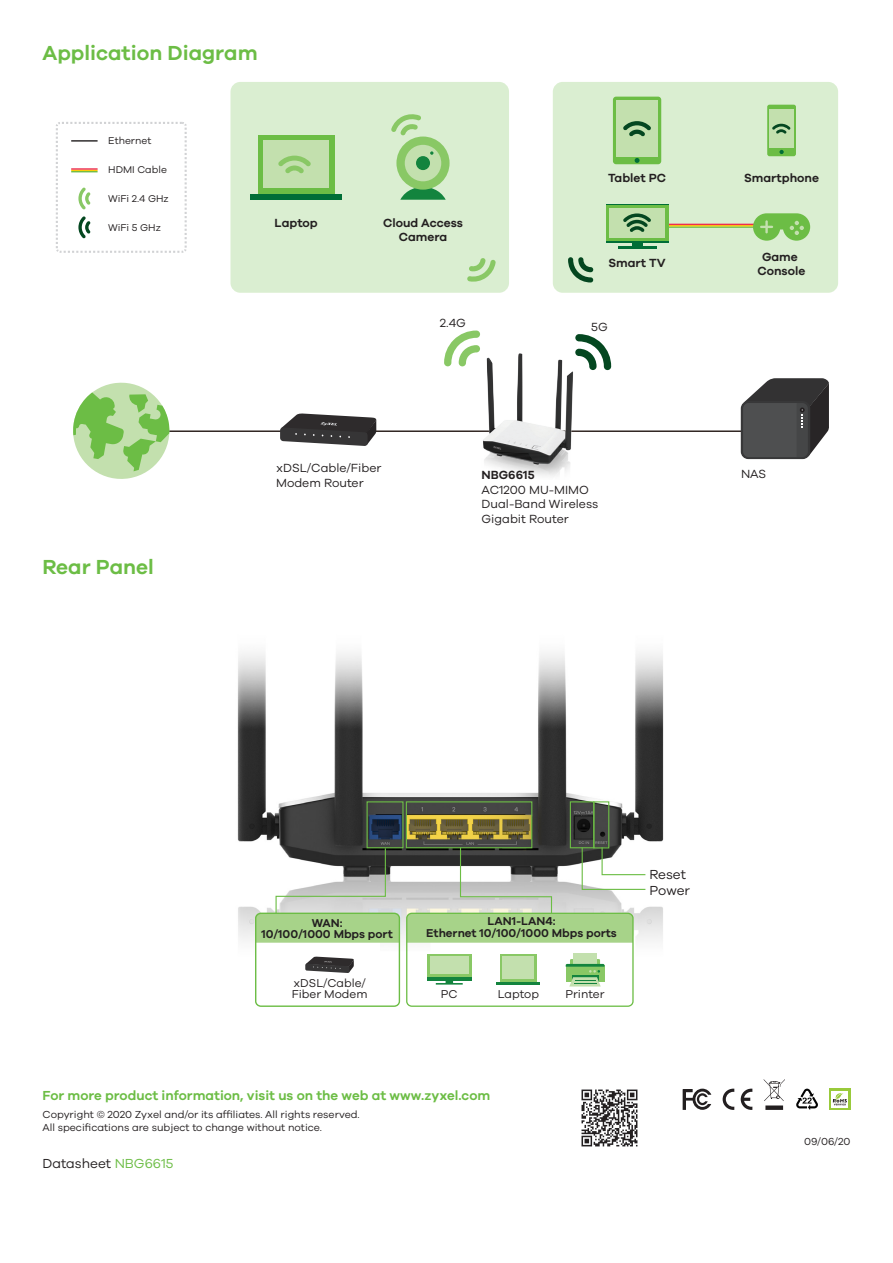
<style>
.page{position:relative;width:893px;height:1263px;background:#fff}
.page>*{position:absolute;margin:0;border:0;box-sizing:border-box;transform-origin:0 0}
.t1{font:600 21px "Galano Grotesque";color:#6cbd45}
.t2{font:600 13.5px "Galano Grotesque";color:#6cbd45}
.t3{font:13.5px "Galano Grotesque";color:#231f20}
.t4{font:12.15px/14.5px "Galano Grotesque";color:#231f20}
.t5{font:600 12.15px/14.5px "Galano Grotesque";color:#231f20;text-align:center}
.t6{font:600 11.7px/11.7px "Galano Grotesque";color:#231f20;text-align:center}
.t7{font:11.7px/11.7px "Galano Grotesque";color:#231f20}
.brand_2_0_copyright{font:10.5px "Galano Grotesque";color:#231f20}
.t8{font:10.2px "Galano Grotesque";color:#231f20}
.s1{color:#6cbd45}
</style>
<div class="page">
<img style="left:581px;top:1089px;width:57px;height:58px">
<svg style="left:723px;top:1089px;width:11px;height:21px"></svg>
<svg style="left:741px;top:1089px;width:11px;height:21px"></svg>
<div style="left:829px;top:1089px;width:21px;height:21px;background:#99ca3b"></div>
<svg style="left:831px;top:1091px;width:17px;height:17px"></svg>
<svg style="left:833px;top:1092px;width:14px;height:13px"></svg>
<svg style="left:683px;top:1089px;width:28px;height:21px"></svg>
<svg style="left:796px;top:1089px;width:22px;height:21px"></svg>
<svg style="left:764px;top:1079px;width:21px;height:31px"></svg>
<img style="left:237px;top:653px;width:427px;height:353px">
<div style="left:230px;top:82px;width:279px;height:211px;background:#daeed1;border-radius:10px"></div>
<div style="left:553px;top:82px;width:285px;height:211px;background:#daeed1;border-radius:10px"></div>
<hr style="left:140px;top:430px;width:676px;height:2px;background:#221612">
<hr style="left:664px;top:226px;width:97px;height:2px;background:#6cbd45">
<hr style="left:664px;top:225px;width:97px;height:1px;background:#feca0a">
<hr style="left:664px;top:224px;width:97px;height:1px;background:#ee2d50">
<svg style="left:568px;top:257px;width:25px;height:25px"></svg>
<svg style="left:56px;top:122px;width:131px;height:131px"></svg>
<svg style="left:73px;top:382px;width:100px;height:97px"></svg>
<img style="left:461px;top:353px;width:134px;height:124px">
<div style="left:258px;top:135px;width:76px;height:60px;background:#6cbd45"></div>
<div style="left:263px;top:141px;width:66px;height:47px;background:#c3e0ae"></div>
<div style="left:250px;top:194px;width:91px;height:6px;background:#006e37"></div>
<div style="left:613px;top:97px;width:48px;height:67px;background:#6cbd45;border-radius:3px"></div>
<div style="left:616px;top:100px;width:42px;height:56px;background:#c3e0ae"></div>
<svg style="left:635px;top:158px;width:4px;height:5px"></svg>
<div style="left:767px;top:105px;width:29px;height:51px;background:#6cbd45;border-radius:2px"></div>
<div style="left:769px;top:109px;width:25px;height:39px;background:#c3e0ae"></div>
<svg style="left:779px;top:150px;width:5px;height:4px"></svg>
<hr style="left:618px;top:247px;width:38px;height:2px;background:#006e37">
<div style="left:606px;top:205px;width:62px;height:38px;background:#006e37"></div>
<div style="left:606px;top:205px;width:62px;height:36px;background:#6cbd45"></div>
<div style="left:609px;top:208px;width:56px;height:29px;background:#c3e0ae"></div>
<div style="left:632px;top:242px;width:10px;height:6px;background:#006e37"></div>
<svg style="left:623px;top:213px;width:28px;height:19px"></svg>
<svg style="left:753px;top:213px;width:57px;height:28px"></svg>
<svg style="left:575px;top:334px;width:36px;height:36px"></svg>
<svg style="left:444px;top:330px;width:36px;height:36px"></svg>
<svg style="left:467px;top:258px;width:29px;height:24px"></svg>
<svg style="left:278px;top:156px;width:33px;height:17px"></svg>
<svg style="left:391px;top:114px;width:30px;height:22px"></svg>
<svg style="left:623px;top:121px;width:28px;height:15px"></svg>
<svg style="left:772px;top:124px;width:18px;height:10px"></svg>
<div style="left:741px;top:401px;width:69px;height:58px;background:#383839;border-radius:7px"></div>
<svg style="left:743px;top:378px;width:86px;height:79px"></svg>
<svg style="left:280px;top:413px;width:97px;height:33px"></svg>
<svg style="left:400px;top:188px;width:46px;height:12px"></svg>
<div style="left:396px;top:137px;width:54px;height:53px;background:#89c865;border-radius:50%"></div>
<div style="left:405px;top:145px;width:36px;height:36px;background:#c3e0ae;border-radius:50%"></div>
<svg style="left:430px;top:151px;width:3px;height:4px"></svg>
<div style="left:416px;top:156px;width:14px;height:14px;background:#13843e;border-radius:50%"></div>
<div style="left:406px;top:801px;width:126px;height:47px;border:1px solid #6cbd45"></div>
<div style="left:367px;top:801px;width:37px;height:47px;border:1px solid #6cbd45"></div>
<div style="left:570px;top:801px;width:24px;height:47px;border:1px solid #6cbd45"></div>
<div style="left:430px;top:913px;width:203px;height:93px;background:#fff;border-radius:5px"></div>
<div style="left:406px;top:913px;width:228px;height:94px;border:1px solid #6cbd45;border-radius:5px"></div>
<div style="left:573px;top:953px;width:24px;height:12px;background:#c3e0ae"></div>
<svg style="left:566px;top:959px;width:38px;height:27px"></svg>
<div style="left:500px;top:954px;width:37px;height:28px;background:#89c865"></div>
<div style="left:503px;top:956px;width:31px;height:23px;background:#c3e0ae"></div>
<hr style="left:496px;top:982px;width:44px;height:3px;background:#13843e">
<svg style="left:436px;top:980px;width:27px;height:4px"></svg>
<svg style="left:427px;top:976px;width:44px;height:4px"></svg>
<div style="left:427px;top:954px;width:44px;height:22px;background:#89c865"></div>
<div style="left:430px;top:956px;width:39px;height:18px;background:#c3e0ae"></div>
<div style="left:256px;top:913px;width:124px;height:93px;background:#fff;border-radius:5px"></div>
<svg style="left:256px;top:847px;width:143px;height:96px"></svg>
<div style="left:255px;top:912px;width:145px;height:95px;border:1px solid #6cbd45;border-radius:5px"></div>
<svg style="left:305px;top:956px;width:49px;height:17px"></svg>
<div style="left:593px;top:801px;width:16px;height:47px;border:1px solid #6cbd45"></div>
<svg style="left:407px;top:846px;width:240px;height:97px"></svg>
<p class="t1" style="left:43px;top:40px;width:217px">Application Diagram</p>
<p class="t8" style="left:108px;top:135px;width:45px">Ethernet</p>
<p class="t8" style="left:108px;top:163px;width:60px">HDMI Cable</p>
<p class="t8" style="left:108px;top:192px;width:62px">WiFi 2.4 GHz</p>
<p class="t8" style="left:108px;top:221px;width:54px">WiFi 5 GHz</p>
<p class="t5" style="left:274px;top:215px;width:45px">Laptop</p>
<p class="t5" style="left:383px;top:215px;width:81px">Cloud Access<br>Camera</p>
<p class="t5" style="left:608px;top:170px;width:60px">Tablet PC</p>
<p class="t5" style="left:744px;top:170px;width:76px">Smartphone</p>
<p class="t5" style="left:608px;top:256px;width:59px">Smart TV</p>
<p class="t5" style="left:757px;top:249px;width:49px">Game<br>Console</p>
<p class="t4" style="left:440px;top:316px;width:28px">2.4G</p>
<p class="t4" style="left:591px;top:319px;width:18px">5G</p>
<p class="t1" style="left:43px;top:554px;width:113px">Rear Panel</p>
<p class="t4" style="left:276px;top:460px;width:107px">xDSL/Cable/Fiber<br>Modem Router</p>
<p class="t5" style="left:481px;top:467px;width:55px">NBG6615</p>
<p class="t4" style="left:741px;top:467px;width:27px">NAS</p>
<p class="t4" style="left:481px;top:482px;width:118px">AC1200 MU-MIMO<br>Dual-Band Wireless<br>Gigabit Router</p>
<p class="t3" style="left:649px;top:866px;width:38px">Reset</p>
<p class="t3" style="left:649px;top:882px;width:42px">Power</p>
<p class="t6" style="left:261px;top:916px;width:133px">WAN:<br>10/100/1000 Mbps port</p>
<p class="t7" style="left:292px;top:976px;width:77px">xDSL/Cable/<br>Fiber Modem</p>
<p class="t6" style="left:426px;top:915px;width:192px">LAN1-LAN4:<br>Ethernet 10/100/1000 Mbps ports</p>
<p class="t7" style="left:441px;top:988px;width:18px">PC</p>
<p class="t7" style="left:498px;top:988px;width:43px">Laptop</p>
<p class="t7" style="left:565px;top:988px;width:41px">Printer</p>
<p class="t2" style="left:43px;top:1087px;width:449px">For more product information, visit us on the web at www.zyxel.com</p>
<p class="brand_2_0_copyright" style="left:43px;top:1108px;width:319px">Copyright © 2020 Zyxel and/or its affiliates. All rights reserved.</p>
<p class="brand_2_0_copyright" style="left:43px;top:1121px;width:281px">All specifications are subject to change without notice.</p>
<p class="t3" style="left:43px;top:1155px;width:133px">Datasheet <span class="s1">NBG6615</span></p>
<p class="brand_2_0_copyright" style="left:804px;top:1135px;width:48px">09/06/20</p>
</div>
